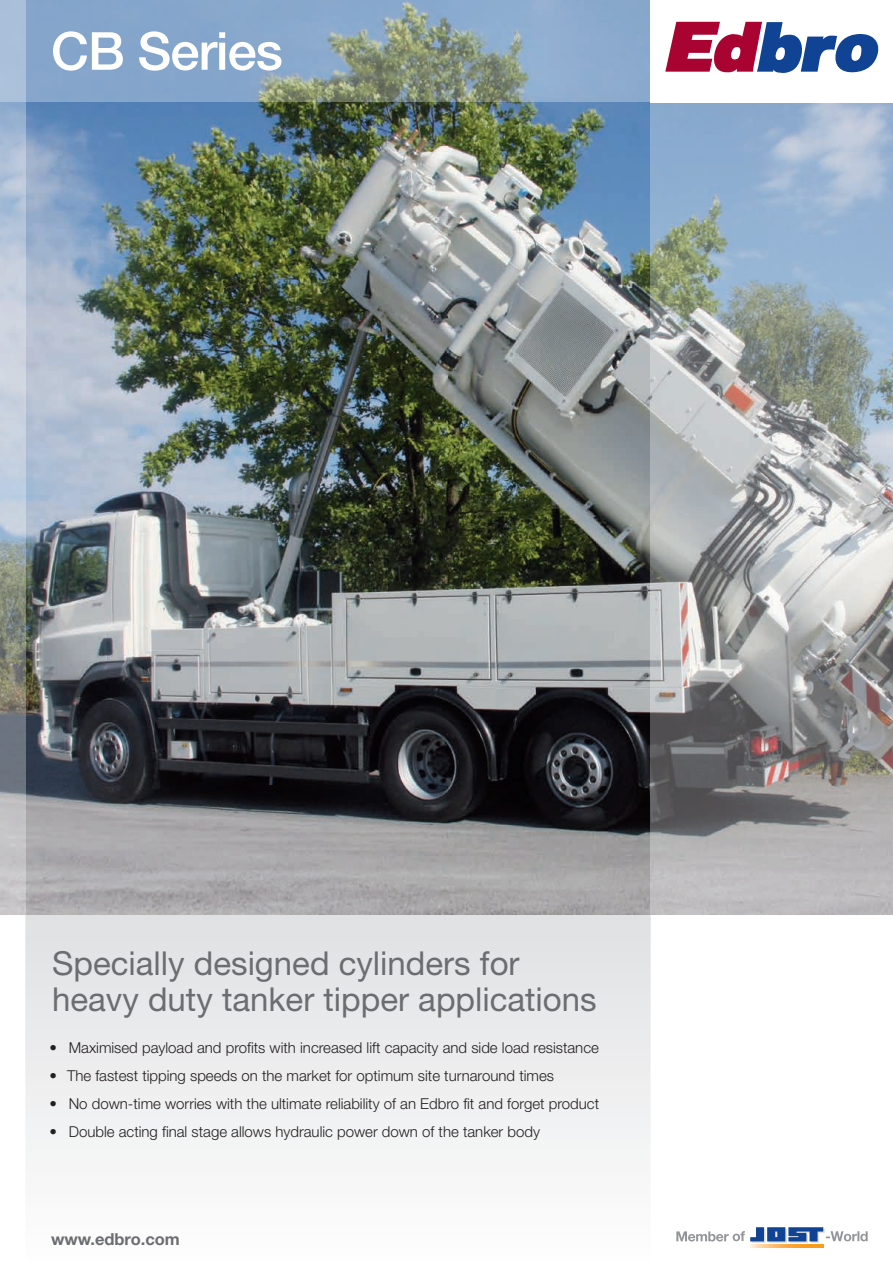
<style>
.page{position:relative;width:893px;height:1263px;background:#fff}
.page>*{position:absolute;margin:0;border:0;box-sizing:border-box;transform-origin:0 0}
.t1{font:500 52.5px "Helvetica Neue LT Pro";letter-spacing:-.02em;color:#fff}
.t2{font:33px/36px "Helvetica Neue LT Pro";color:#6c6d70}
.t3{font:700 16.5px "Helvetica Neue LT";color:#6c6d70}
.t4{font:300 15px "Helvetica Neue LT Pro";color:#231f20}
</style>
<div class="page">
<div style="left:26px;top:914px;width:625px;height:349px;background:linear-gradient(to bottom,#dfe1e3,#fefdfd)"></div>
<img style="left:26px;top:102px;width:625px;height:812px">
<svg style="left:26px;top:0;width:624px;height:102px;background:#88a3b9"></svg>
<svg style="left:0;top:0;width:26px;height:1117px"></svg>
<svg style="left:651px;top:103px;width:242px;height:1145px"></svg>
<svg style="left:665px;top:22px;width:213px;height:51px"></svg>
<svg style="left:676px;top:1227px;width:192px;height:16px"></svg>
<svg style="left:750px;top:1244px;width:73px;height:4px"></svg>
<div style="left:33px;top:1214px;width:165px;height:49px;background:#fff"></div>
<h1 class="t1" style="left:51px;top:20px;width:233px">CB Series</h1>
<h2 class="t2" style="left:52px;top:945px;width:546px">Specially designed cylinders for heavy duty tanker tipper applications</h2>
<p class="t4" style="left:50px;top:1038px;width:551px">• Maximised payload and profits with increased lift capacity and side load resistance</p>
<p class="t4" style="left:50px;top:1066px;width:506px">• The fastest tipping speeds on the market for optimum site turnaround times</p>
<p class="t4" style="left:50px;top:1094px;width:551px">• No down-time worries with the ultimate reliability of an Edbro fit and forget product</p>
<p class="t4" style="left:50px;top:1122px;width:492px">• Double acting final stage allows hydraulic power down of the tanker body</p>
<p class="t3" style="left:51px;top:1229px;width:130px">www.edbro.com</p>
</div>
